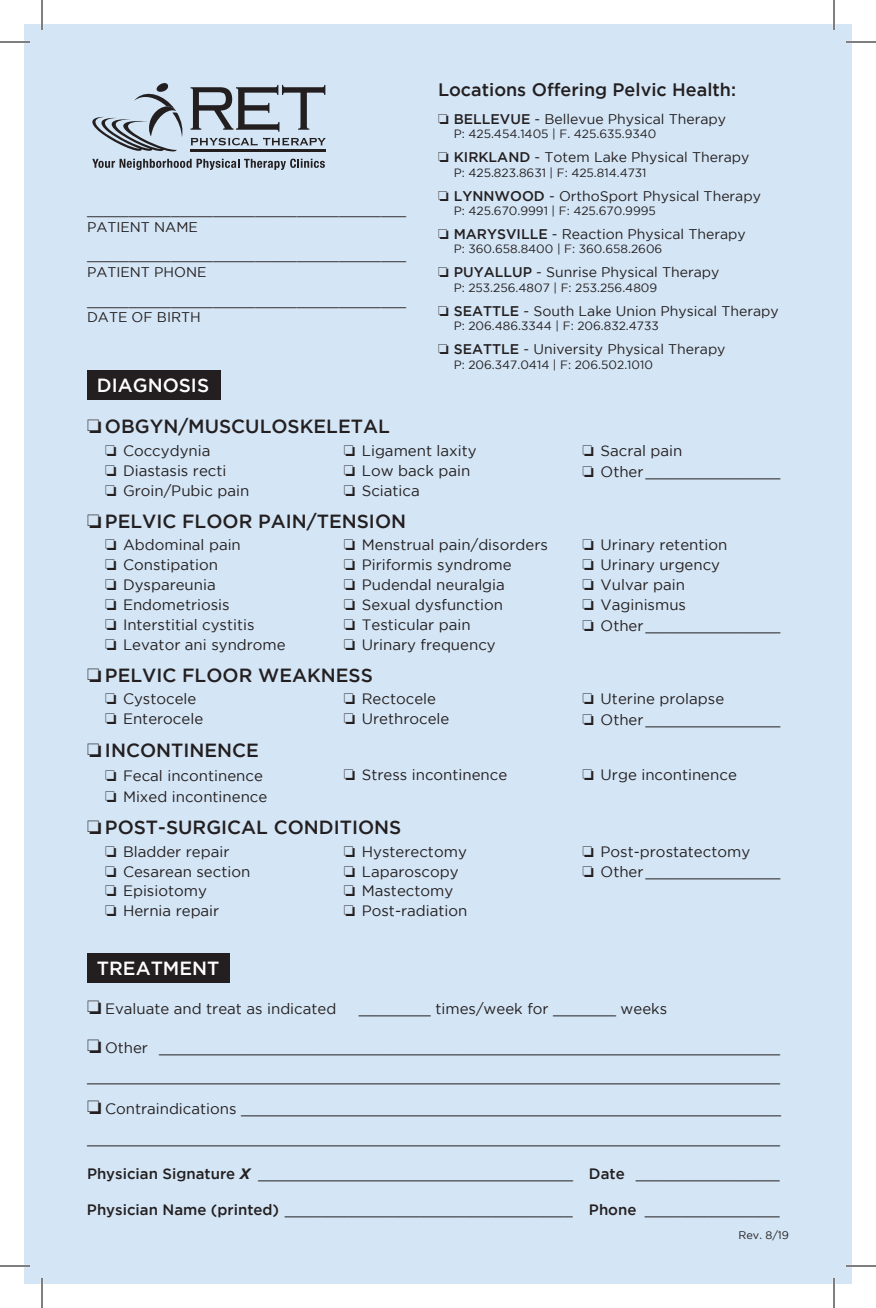
<style>
.page{position:relative;width:876px;height:1308px;background:#fff}
.page>*{position:absolute;margin:0;border:0;box-sizing:border-box;transform-origin:0 0}
.t1{font:500 19px "Gotham";color:#231f20}
.t2{font:500 19px "Gotham";color:#fff}
.t3{font:500 18px "Gotham";color:#231f20}
.t4{font:15px/19.8px "Gotham";color:#231f20}
.t5{font:14px/16.8px "Gotham";color:#231f20}
.t6{font:12px "Gotham";color:#231f20}
.t7{font:11px "Gotham";color:#231f20}
.s1{font-weight:500}
.s2{font-weight:700;font-style:italic}
</style>
<div class="page">
<div style="left:24px;top:24px;width:828px;height:1260px;background:#d4e5f5"></div>
<div style="left:87px;top:371px;width:134px;height:29px;background:#231f20"></div>
<div style="left:87px;top:954px;width:142px;height:29px;background:#231f20"></div>
<svg style="left:92px;top:83px;width:234px;height:87px"></svg>
<hr style="left:191px;top:149px;width:135px;height:3px;background:#231f20">
<hr style="left:0;top:41px;width:30px;height:2px;background:#fff">
<hr style="left:846px;top:41px;width:30px;height:2px;background:#fff">
<hr style="left:0;top:1265px;width:30px;height:2px;background:#fff">
<hr style="left:846px;top:1265px;width:30px;height:2px;background:#fff">
<hr style="left:41px;top:0;width:2px;height:30px;background:#fff">
<hr style="left:41px;top:1278px;width:2px;height:30px;background:#fff">
<hr style="left:833px;top:0;width:2px;height:30px;background:#fff">
<hr style="left:833px;top:1278px;width:2px;height:30px;background:#fff">
<hr style="left:0;top:42px;width:30px;height:1px;background:#000">
<hr style="left:846px;top:42px;width:30px;height:1px;background:#000">
<hr style="left:0;top:1266px;width:30px;height:1px;background:#000">
<hr style="left:846px;top:1266px;width:30px;height:1px;background:#000">
<hr style="left:42px;top:0;width:1px;height:30px;background:#000">
<hr style="left:42px;top:1278px;width:1px;height:30px;background:#000">
<hr style="left:834px;top:0;width:1px;height:30px;background:#000">
<hr style="left:834px;top:1278px;width:1px;height:30px;background:#000">
<p class="t5" style="left:87px;top:202px;width:321px">______________________________________<br>PATIENT NAME</p>
<p class="t5" style="left:87px;top:247px;width:321px">______________________________________<br>PATIENT PHONE</p>
<p class="t5" style="left:87px;top:292px;width:321px">______________________________________<br>DATE OF BIRTH</p>
<p class="t2" style="left:97px;top:374px;width:114px">DIAGNOSIS</p>
<p class="t3" style="left:438px;top:80px;width:300px">Locations Offering Pelvic Health:</p>
<p class="t5" style="left:438px;top:110px;width:290px">❏ <span class="s1">BELLEVUE</span> - Bellevue Physical Therapy</p>
<p class="t6" style="left:454px;top:127px;width:204px">P: 425.454.1405 | F. 425.635.9340</p>
<p class="t5" style="left:438px;top:149px;width:313px">❏ <span class="s1">KIRKLAND</span> - Totem Lake Physical Therapy</p>
<p class="t6" style="left:454px;top:166px;width:194px">P: 425.823.8631 | F: 425.814.4731</p>
<p class="t5" style="left:438px;top:187px;width:324px">❏ <span class="s1">LYNNWOOD</span> - OrthoSport Physical Therapy</p>
<p class="t6" style="left:454px;top:204px;width:204px">P: 425.670.9991 | F: 425.670.9995</p>
<p class="t5" style="left:438px;top:225px;width:309px">❏ <span class="s1">MARYSVILLE</span> - Reaction Physical Therapy</p>
<p class="t6" style="left:454px;top:243px;width:210px">P: 360.658.8400 | F: 360.658.2606</p>
<p class="t5" style="left:438px;top:264px;width:283px">❏ <span class="s1">PUYALLUP</span> - Sunrise Physical Therapy</p>
<p class="t6" style="left:454px;top:281px;width:205px">P: 253.256.4807 | F: 253.256.4809</p>
<p class="t5" style="left:438px;top:302px;width:342px">❏ <span class="s1">SEATTLE</span> - South Lake Union Physical Therapy</p>
<p class="t6" style="left:454px;top:319px;width:207px">P: 206.486.3344 | F: 206.832.4733</p>
<p class="t5" style="left:438px;top:341px;width:289px">❏ <span class="s1">SEATTLE</span> - University Physical Therapy</p>
<p class="t6" style="left:454px;top:358px;width:201px">P: 206.347.0414 | F: 206.502.1010</p>
<p class="t1" style="left:87px;top:416px;width:304px">❏ OBGYN/MUSCULOSKELETAL</p>
<p class="t4" style="left:105px;top:441px;width:146px">❏ Coccydynia<br>❏ Diastasis recti<br>❏ Groin/Pubic pain</p>
<p class="t4" style="left:344px;top:441px;width:134px">❏ Ligament laxity ❏ Low back pain ❏ Sciatica</p>
<p class="t4" style="left:583px;top:440px;width:200px;line-height:21px">❏ Sacral pain<br>❏ Other_______________</p>
<p class="t1" style="left:87px;top:510px;width:321px">❏ PELVIC FLOOR PAIN/TENSION</p>
<p class="t4" style="left:105px;top:535px;width:182px">❏ Abdominal pain<br>❏ Constipation<br>❏ Dyspareunia<br>❏ Endometriosis<br>❏ Interstitial cystitis<br>❏ Levator ani syndrome</p>
<p class="t4" style="left:344px;top:535px;width:206px">❏ Menstrual pain/disorders ❏ Piriformis syndrome<br>❏ Pudendal neuralgia<br>❏ Sexual dysfunction<br>❏ Testicular pain<br>❏ Urinary frequency</p>
<p class="t4" style="left:583px;top:535px;width:200px">❏ Urinary retention<br>❏ Urinary urgency<br>❏ Vulvar pain<br>❏ Vaginismus<br>❏ Other_______________</p>
<p class="t1" style="left:87px;top:664px;width:287px">❏ PELVIC FLOOR WEAKNESS</p>
<p class="t4" style="left:105px;top:689px;width:100px">❏ Cystocele ❏ Enterocele</p>
<p class="t4" style="left:344px;top:689px;width:107px">❏ Rectocele ❏ Urethrocele</p>
<p class="t4" style="left:583px;top:688px;width:200px;line-height:21px">❏ Uterine prolapse<br>❏ Other_______________</p>
<p class="t1" style="left:87px;top:740px;width:174px">❏ INCONTINENCE</p>
<p class="t4" style="left:105px;top:765px;width:164px;line-height:21px">❏ Fecal incontinence ❏ Mixed incontinence</p>
<p class="t4" style="left:344px;top:764px;width:165px">❏ Stress incontinence</p>
<p class="t4" style="left:583px;top:764px;width:156px">❏ Urge incontinence</p>
<p class="t1" style="left:87px;top:816px;width:316px">❏ POST-SURGICAL CONDITIONS</p>
<p class="t4" style="left:105px;top:841px;width:147px">❏ Bladder repair<br>❏ Cesarean section ❏ Episiotomy<br>❏ Hernia repair</p>
<p class="t4" style="left:344px;top:841px;width:125px">❏ Hysterectomy ❏ Laparoscopy ❏ Mastectomy ❏ Post-radiation</p>
<p class="t4" style="left:583px;top:841px;width:200px">❏ Post-prostatectomy<br>❏ Other_______________</p>
<p class="t2" style="left:97px;top:957px;width:124px">TREATMENT</p>
<p class="t4" style="left:87px;top:998px;width:251px">❏ Evaluate and treat as indicated</p>
<p class="t4" style="left:359px;top:998px;width:310px">________ times/week for _______ weeks</p>
<p class="t4" style="left:87px;top:1032px;width:695px;line-height:29.6px">❏ Other _____________________________________________________________________ _____________________________________________________________________________</p>
<p class="t4" style="left:87px;top:1094px;width:696px;line-height:29.6px">❏ Contraindications ____________________________________________________________ _____________________________________________________________________________</p>
<p class="t4" style="left:87px;top:1164px;width:694px"><span class="s1">Physician Signature</span> <span class="s2">X</span> ___________________________________ <span class="s1">Date</span> ________________</p>
<p class="t4" style="left:87px;top:1200px;width:694px"><span class="s1">Physician Name (printed)</span> ________________________________ <span class="s1">Phone</span> _______________</p>
<p class="t7" style="left:739px;top:1229px;width:52px">Rev. 8/19</p>
</div>
